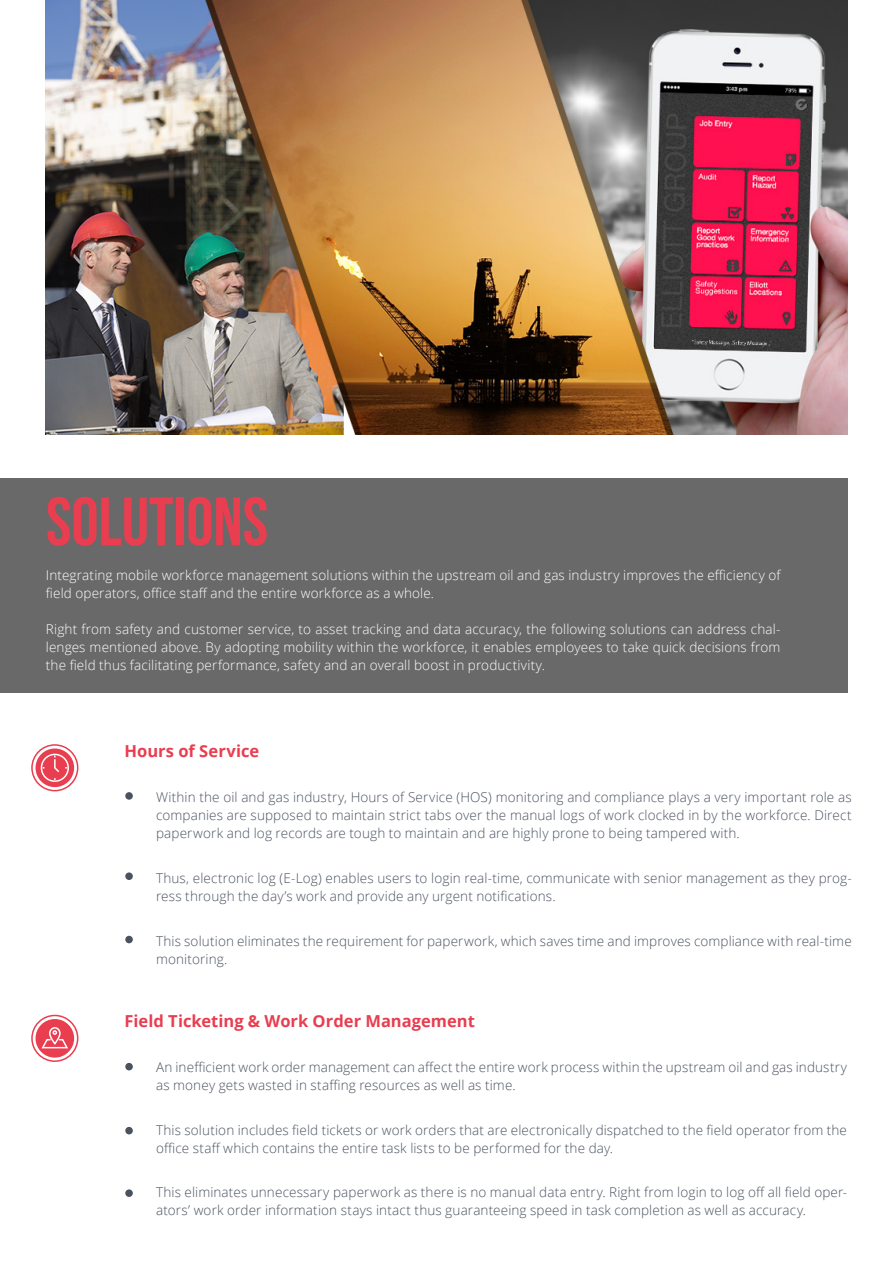
<style>
.page{position:relative;width:893px;height:1263px;background:#fff}
.page>*{position:absolute;margin:0;border:0;box-sizing:border-box;transform-origin:0 0}
.t1{font:68.4px "Bebas Neue";color:#e93d50}
.t2{font:700 16.5px "Open Sans";color:#e93d50}
.t3{font:300 13.5px/18px "Open Sans";letter-spacing:.01em;color:#4a525f}
.t4{font:300 13.5px/18px "Open Sans";letter-spacing:.01em;color:#fff}
</style>
<div class="page">
<img style="left:46px;top:0;width:801px;height:434px">
<div style="left:0;top:478px;width:847px;height:214px;background:#696969"></div>
<div style="left:36px;top:748px;width:38px;height:39px;background:#e93d50;border-radius:50%"></div>
<div style="left:31px;top:744px;width:47px;height:47px;border:2px solid #e93d50;border-radius:50%"></div>
<svg style="left:38px;top:751px;width:32px;height:34px"></svg>
<div style="left:36px;top:1019px;width:38px;height:38px;background:#e93d50;border-radius:50%"></div>
<div style="left:31px;top:1015px;width:47px;height:47px;border:2px solid #e93d50;border-radius:50%"></div>
<svg style="left:41px;top:1027px;width:27px;height:22px"></svg>
<div style="left:125px;top:792px;width:8px;height:8px;background:#4a525f;border-radius:50%"></div>
<div style="left:125px;top:872px;width:8px;height:8px;background:#4a525f;border-radius:50%"></div>
<div style="left:125px;top:936px;width:8px;height:7px;background:#4a525f;border-radius:50%"></div>
<div style="left:125px;top:1063px;width:8px;height:7px;background:#4a525f;border-radius:50%"></div>
<div style="left:125px;top:1127px;width:8px;height:7px;background:#4a525f;border-radius:50%"></div>
<div style="left:125px;top:1189px;width:8px;height:8px;background:#4a525f;border-radius:50%"></div>
<h1 class="t1" style="left:46px;top:484px;width:224px">SOLUTIONS</h1>
<p class="t4" style="left:46px;top:566px;width:736px">Integrating mobile workforce management solutions within the upstream oil and gas industry improves the efficiency of field operators, office staff and the entire workforce as a whole.</p>
<p class="t4" style="left:46px;top:620px;width:736px;text-align:justify">Right from safety and customer service, to asset tracking and data accuracy, the following solutions can address chal&shy;lenges mentioned above. By adopting mobility within the workforce, it enables employees to take quick decisions from the field thus facilitating performance, safety and an overall boost in productivity.</p>
<p class="t2" style="left:125px;top:739px;width:136px">Hours of Service</p>
<p class="t3" style="left:156px;top:788px;width:697px;text-align:justify">Within the oil and gas industry, Hours of Service (HOS) monitoring and compliance plays a very important role as companies are supposed to maintain strict tabs over the manual logs of work clocked in by the workforce. Direct paperwork and log records are tough to maintain and are highly prone to being tampered with.</p>
<p class="t3" style="left:156px;top:869px;width:697px">Thus, electronic log (E-Log) enables users to login real-time, communicate with senior management as they prog&shy;ress through the day’s work and provide any urgent notifications.</p>
<p class="t3" style="left:156px;top:931px;width:697px">This solution eliminates the requirement for paperwork, which saves time and improves compliance with real-time monitoring.</p>
<p class="t2" style="left:125px;top:1010px;width:352px">Field Ticketing &amp; Work Order Management</p>
<p class="t3" style="left:156px;top:1058px;width:692px">An inefficient work order management can affect the entire work process within the upstream oil and gas industry as money gets wasted in staffing resources as well as time.</p>
<p class="t3" style="left:156px;top:1120px;width:692px">This solution includes field tickets or work orders that are electronically dispatched to the field operator from the office staff which contains the entire task lists to be performed for the day.</p>
<p class="t3" style="left:156px;top:1183px;width:692px">This eliminates unnecessary paperwork as there is no manual data entry. Right from login to log off all field oper&shy;ators’ work order information stays intact thus guaranteeing speed in task completion as well as accuracy.</p>
</div>
